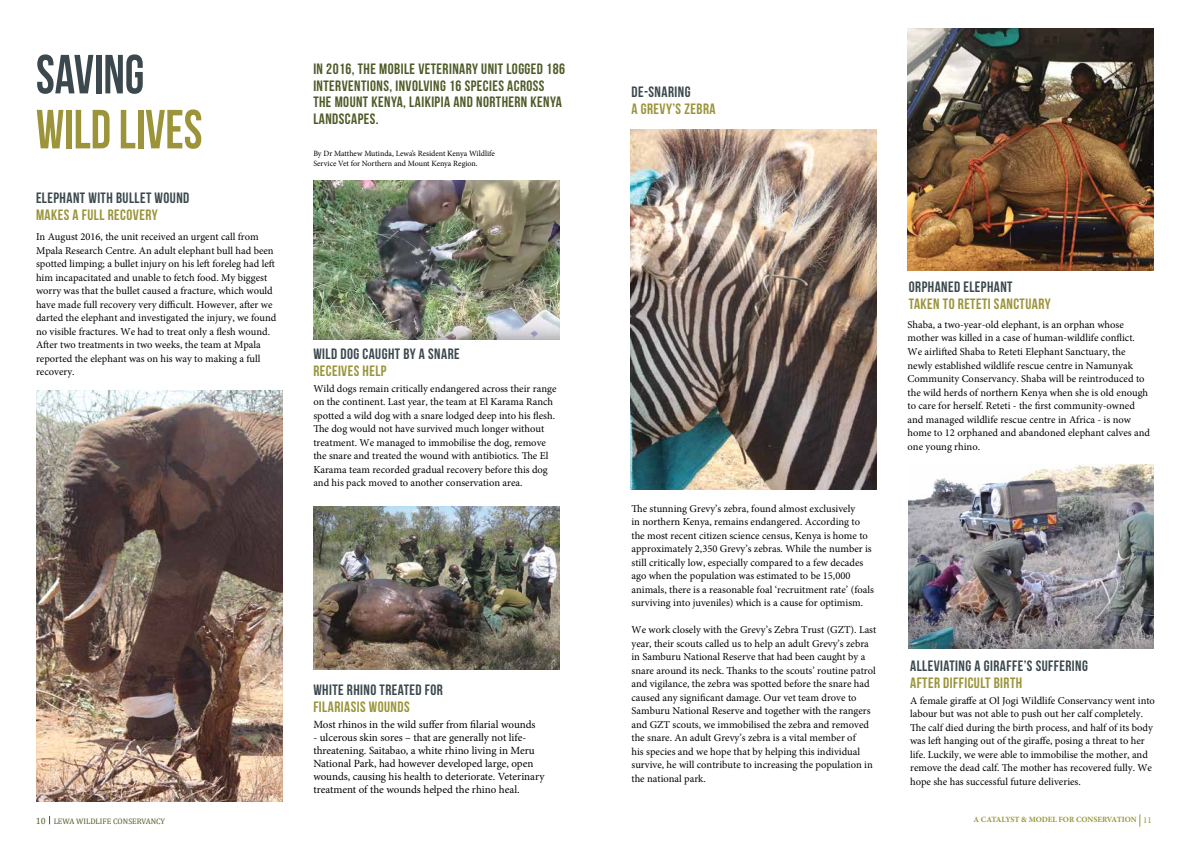
<style>
.page{position:relative;width:1191px;height:842px;background:#fff}
.page>*{position:absolute;margin:0;border:0;box-sizing:border-box;transform-origin:0 0}
.t1{font:55px "Bebas Neue";color:#9b943a;scale:.91 1}
.t2{font:55px "Bebas Neue";color:#3b484d;scale:.91 1}
.t3{font:15px/16.5px "Bebas Neue";letter-spacing:.03em;color:#4e5b28}
.t4{font:15px "Bebas Neue";letter-spacing:.03em;color:#3b484d}
.t5{font:15px "Bebas Neue";letter-spacing:.03em;color:#9b943a}
.t6{font:11px/13px "Minion Pro";color:#000}
.t7{font:10.5px/13.5px "Minion Pro";color:#000}
.t8{font:8px/9.6px "Minion Pro";color:#000}
.t9{font:700 8px "Minion Pro";letter-spacing:-.015em;color:#9b943a}
.t10{font:8px "Cambria";color:#4e5b28}
.s1{font-size:9px}
.s2{font-weight:400;font-size:9px}
</style>
<div class="page">
<svg style="left:1139px;top:814px;width:1px;height:12px"></svg>
<img style="left:36px;top:390px;width:246px;height:411px">
<img style="left:313px;top:180px;width:246px;height:159px">
<img style="left:313px;top:507px;width:246px;height:162px">
<img style="left:630px;top:129px;width:246px;height:361px">
<img style="left:907px;top:28px;width:246px;height:242px">
<img style="left:909px;top:465px;width:244px;height:183px">
<h1 class="t2" style="left:36px;top:44px;width:120px">SAVING</h1>
<h1 class="t1" style="left:36px;top:99px;width:184px">WILD LIVES</h1>
<h2 class="t4" style="left:36px;top:190px;width:155px">ELEPHANT WITH BULLET WOUND</h2>
<h2 class="t5" style="left:36px;top:206px;width:123px">MAKES A FULL RECOVERY</h2>
<p class="t7" style="left:36px;top:230px;width:242px">In August 2016, the unit received an urgent call from Mpala Research Centre. An adult elephant bull had been spotted limping; a bullet injury on his left foreleg had left him incapacitated and unable to fetch food. My biggest worry was that the bullet caused a fracture, which would have made full recovery very difficult. However, after we darted the elephant and investigated the injury, we found no visible fractures. We had to treat only a flesh wound.<br>After two treatments in two weeks, the team at Mpala reported the elephant was on his way to making a full recovery.</p>
<h2 class="t3" style="left:313px;top:61px;width:253px">IN 2016, THE MOBILE VETERINARY UNIT LOGGED 186<br>INTERVENTIONS, INVOLVING 16 SPECIES ACROSS THE MOUNT KENYA, LAIKIPIA AND NORTHERN KENYA LANDSCAPES.</h2>
<p class="t8" style="left:313px;top:149px;width:183px">By Dr Matthew Mutinda, Lewa’s Resident Kenya Wildlife<br>Service Vet for Northern and Mount Kenya Region.</p>
<h2 class="t4" style="left:313px;top:346px;width:148px">WILD DOG CAUGHT BY A SNARE</h2>
<h2 class="t5" style="left:313px;top:362px;width:75px">RECEIVES HELP</h2>
<p class="t7" style="left:313px;top:382px;width:245px">Wild dogs remain critically endangered across their range on the continent. Last year, the team at El Karama Ranch spotted a wild dog with a snare lodged deep into his flesh.<br>The dog would not have survived much longer without treatment. We managed to immobilise the dog, remove the snare and treated the wound with antibiotics. The El Karama team recorded gradual recovery before this dog and his pack moved to another conservation area.</p>
<h2 class="t4" style="left:313px;top:682px;width:131px">WHITE RHINO TREATED FOR</h2>
<h2 class="t5" style="left:313px;top:698px;width:98px">FILARIASIS WOUNDS</h2>
<p class="t6" style="left:313px;top:718px;width:224px">Most rhinos in the wild suffer from filarial wounds</p>
<p class="t6" style="left:313px;top:731px;width:233px">- ulcerous skin sores – that are generally not life&shy;threatening. Saitabao, a white rhino living in Meru National Park, had however developed large, open wounds, causing his health to deteriorate. Veterinary treatment of the wounds helped the rhino heal.</p>
<h2 class="t4" style="left:631px;top:84px;width:60px">DE-SNARING</h2>
<h2 class="t5" style="left:631px;top:100px;width:86px">A GREVY’S ZEBRA</h2>
<p class="t7" style="left:631px;top:502px;width:244px">The stunning Grevy’s zebra, found almost exclusively<br>in northern Kenya, remains endangered. According to the most recent citizen science census, Kenya is home to approximately 2,350 Grevy’s zebras. While the number is still critically low, especially compared to a few decades ago when the population was estimated to be 15,000 animals, there is a reasonable foal ‘recruitment rate’ (foals surviving into juveniles) which is a cause for optimism.</p>
<p class="t7" style="left:631px;top:623px;width:246px">We work closely with the Grevy’s Zebra Trust (GZT). Last year, their scouts called us to help an adult Grevy’s zebra in Samburu National Reserve that had been caught by a snare around its neck. Thanks to the scouts’ routine patrol and vigilance, the zebra was spotted before the snare had caused any significant damage. Our vet team drove to Samburu National Reserve and together with the rangers and GZT scouts, we immobilised the zebra and removed the snare. An adult Grevy’s zebra is a vital member of<br>his species and we hope that by helping this individual survive, he will contribute to increasing the population in the national park.</p>
<h2 class="t4" style="left:909px;top:279px;width:105px">ORPHANED ELEPHANT</h2>
<h2 class="t5" style="left:909px;top:295px;width:143px">TAKEN TO RETETI SANCTUARY</h2>
<p class="t7" style="left:907px;top:318px;width:244px">Shaba, a two-year-old elephant, is an orphan whose mother was killed in a case of human-wildlife conflict.<br>We airlifted Shaba to Reteti Elephant Sanctuary, the newly established wildlife rescue centre in Namunyak Community Conservancy. Shaba will be reintroduced to the wild herds of northern Kenya when she is old enough to care for herself. Reteti - the first community-owned and managed wildlife rescue centre in Africa - is now home to 12 orphaned and abandoned elephant calves and one young rhino.</p>
<h2 class="t4" style="left:910px;top:658px;width:179px">ALLEVIATING A GIRAFFE’S SUFFERING</h2>
<h2 class="t5" style="left:910px;top:674px;width:114px">AFTER DIFFICULT BIRTH</h2>
<p class="t7" style="left:910px;top:694px;width:246px">A female giraffe at Ol Jogi Wildlife Conservancy went into labour but was not able to push out her calf completely.<br>The calf died during the birth process, and half of its body was left hanging out of the giraffe, posing a threat to her life. Luckily, we were able to immobilise the mother, and remove the dead calf. The mother has recovered fully. We hope she has successful future deliveries.</p>
<p class="t10" style="left:36px;top:816px;width:131px"><span class="s1">10</span> LEWA WILDLIFE CONSERVANCY</p>
<p class="t9" style="left:973px;top:814px;width:180px">A CATALYST &amp; MODEL FOR CONSERVATION <span class="s2">11</span></p>
</div>
